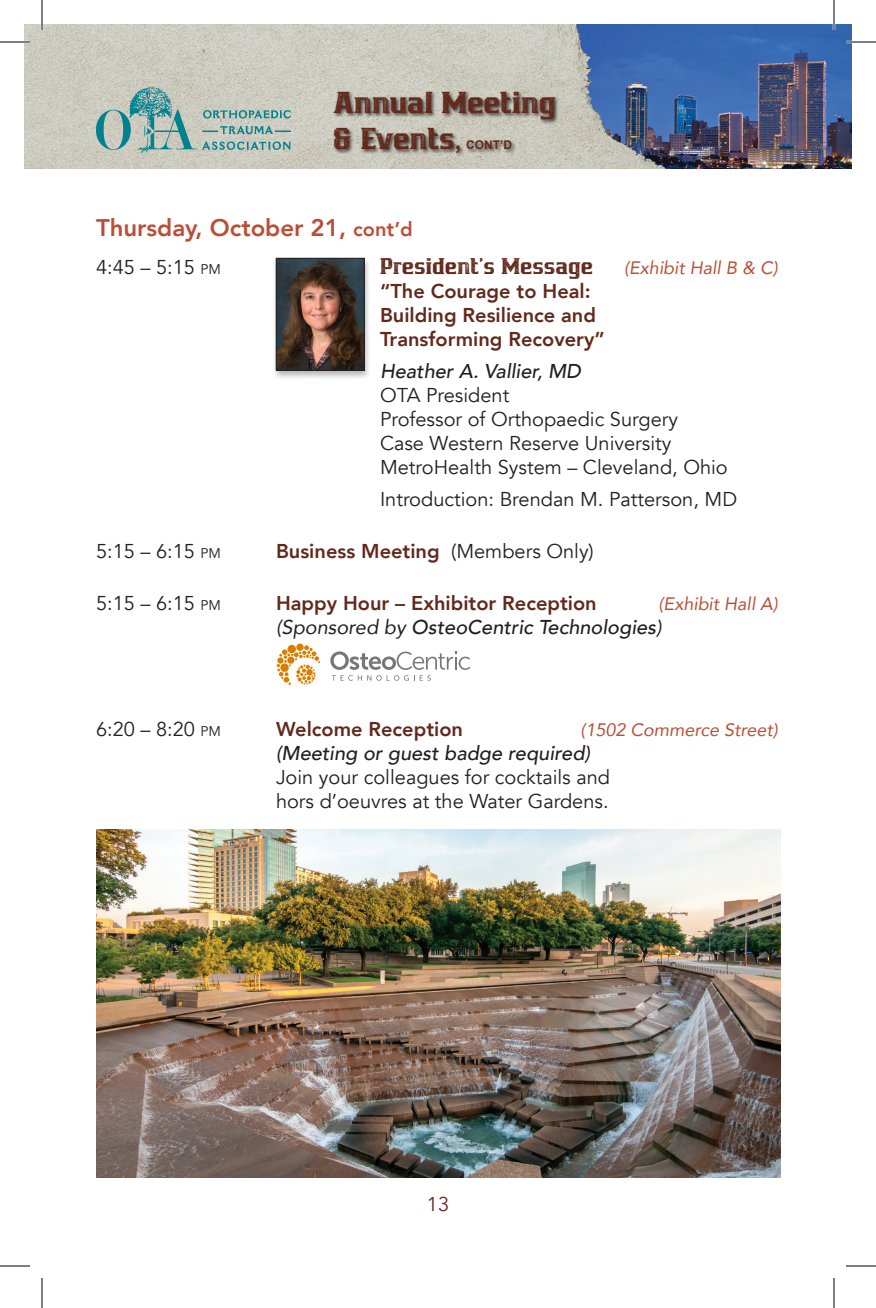
<style>
.page{position:relative;width:876px;height:1308px;background:#fff}
.page>*{position:absolute;margin:0;border:0;box-sizing:border-box;transform-origin:0 0}
.t1{font:32px "Bronzier Rusty";letter-spacing:.01em;color:#62291b;scale:1.1 1}
.t2{font:800 24px "Avenir";color:#bb4e34}
.Default{font:24px "Bronzier Rusty";letter-spacing:.02em;color:#62291b;scale:1.07 1}
.Default-2{font:20px "Avenir";color:#231f20}
.t3{font:800 20px "Avenir";color:#62291b}
.t4{font:italic 500 20px "Avenir";color:#231f20}
.t5{font:20px "Avenir";color:#62291b}
.Default-3{font:italic 18px "Avenir";color:#bb4e34}
.s1{font-family:"Arial";font-weight:700;font-size:24px}
.s2{font-family:"Arial";font-weight:700;font-size:12px}
.s3{font-size:20px}
.s4{font-size:14px}
.s5{font-weight:400;color:#231f20}
.s6{font-weight:400}
</style>
<div class="page">
<img style="left:25px;top:24px;width:827px;height:144px">
<img style="left:97px;top:88px;width:193px;height:64px">
<div style="left:332px;top:91px;width:228px;height:67px;background:#231f20;opacity:.75"></div>
<div style="left:272px;top:257px;width:99px;height:123px;background:#231f20;opacity:.32"></div>
<img style="left:278px;top:260px;width:84px;height:108px">
<div style="left:276px;top:258px;width:88px;height:112px;border:1px solid #231f20"></div>
<div style="left:296px;top:644px;width:8px;height:7px;background:#dc7d00;border-radius:50%"></div>
<svg style="left:277px;top:645px;width:43px;height:40px"></svg>
<svg style="left:277px;top:657px;width:7px;height:7px"></svg>
<div style="left:280px;top:663px;width:9px;height:9px;background:#dc7d00;border-radius:50%"></div>
<div style="left:288px;top:645px;width:8px;height:8px;background:#dc7d00;border-radius:50%"></div>
<div style="left:306px;top:669px;width:7px;height:7px;background:#dc7d00;border-radius:50%"></div>
<svg style="left:330px;top:651px;width:140px;height:30px"></svg>
<img style="left:96px;top:830px;width:684px;height:348px">
<hr style="left:0;top:41px;width:30px;height:2px;background:#fff">
<hr style="left:846px;top:41px;width:30px;height:2px;background:#fff">
<hr style="left:41px;top:0;width:2px;height:30px;background:#fff">
<hr style="left:833px;top:0;width:2px;height:30px;background:#fff">
<hr style="left:0;top:42px;width:30px;height:1px;background:#000">
<hr style="left:846px;top:42px;width:30px;height:1px;background:#000">
<hr style="left:0;top:1266px;width:30px;height:1px;background:#000">
<hr style="left:846px;top:1266px;width:30px;height:1px;background:#000">
<hr style="left:42px;top:0;width:1px;height:30px;background:#000">
<hr style="left:42px;top:1278px;width:1px;height:30px;background:#000">
<hr style="left:834px;top:0;width:1px;height:30px;background:#000">
<hr style="left:834px;top:1278px;width:1px;height:30px;background:#000">
<p class="t1" style="left:334px;top:86px;width:203px">Annual Meeting</p>
<p class="t1" style="left:334px;top:122px;width:164px">&amp; Events<span class="s1">,</span> <span class="s2">CONT’D</span></p>
<p class="t2" style="left:96px;top:209px;width:318px">Thursday, October 21, <span class="s3">cont’d</span></p>
<p class="Default-2" style="left:96px;top:256px;width:127px">4:45 – 5:15 <span class="s4">PM</span></p>
<p class="Default" style="left:380px;top:254px;width:200px">President’s Message</p>
<p class="Default-3" style="left:624px;top:257px;width:155px">(Exhibit Hall B &amp; C)</p>
<p class="t3" style="left:380px;top:276px;width:212px">“The Courage to Heal:</p>
<p class="t3" style="left:380px;top:300px;width:218px">Building Resilience and</p>
<p class="t3" style="left:380px;top:324px;width:226px">Transforming Recovery”</p>
<p class="t4" style="left:380px;top:360px;width:203px">Heather A. Vallier, MD</p>
<p class="Default-2" style="left:380px;top:384px;width:131px">OTA President</p>
<p class="Default-2" style="left:380px;top:408px;width:300px">Professor of Orthopaedic Surgery</p>
<p class="Default-2" style="left:380px;top:432px;width:293px">Case Western Reserve University</p>
<p class="Default-2" style="left:380px;top:456px;width:349px">MetroHealth System – Cleveland, Ohio</p>
<p class="Default-2" style="left:380px;top:488px;width:359px">Introduction: Brendan M. Patterson, MD</p>
<p class="Default-2" style="left:96px;top:540px;width:127px">5:15 – 6:15 <span class="s4">PM</span></p>
<p class="t3" style="left:276px;top:536px;width:319px">Business Meeting <span class="s5">(Members Only)</span></p>
<p class="Default-2" style="left:96px;top:592px;width:127px">5:15 – 6:15 <span class="s4">PM</span></p>
<p class="t3" style="left:276px;top:588px;width:322px">Happy Hour – Exhibitor Reception</p>
<p class="Default-3" style="left:659px;top:593px;width:121px">(Exhibit Hall A)</p>
<p class="t4" style="left:276px;top:616px;width:387px"><span class="s6">(Sponsored by</span> OsteoCentric Technologies<span class="s6">)</span></p>
<p class="Default-2" style="left:96px;top:718px;width:127px">6:20 – 8:20 <span class="s4">PM</span></p>
<p class="t3" style="left:276px;top:714px;width:189px">Welcome Reception</p>
<p class="Default-3" style="left:581px;top:719px;width:199px">(1502 Commerce Street)</p>
<p class="t4" style="left:276px;top:742px;width:316px">(Meeting or guest badge required)</p>
<p class="Default-2" style="left:276px;top:766px;width:336px">Join your colleagues for cocktails and</p>
<p class="Default-2" style="left:276px;top:790px;width:331px">hors d’oeuvres at the Water Gardens.</p>
<p class="t5" style="left:427px;top:1193px;width:24px">13</p>
</div>
